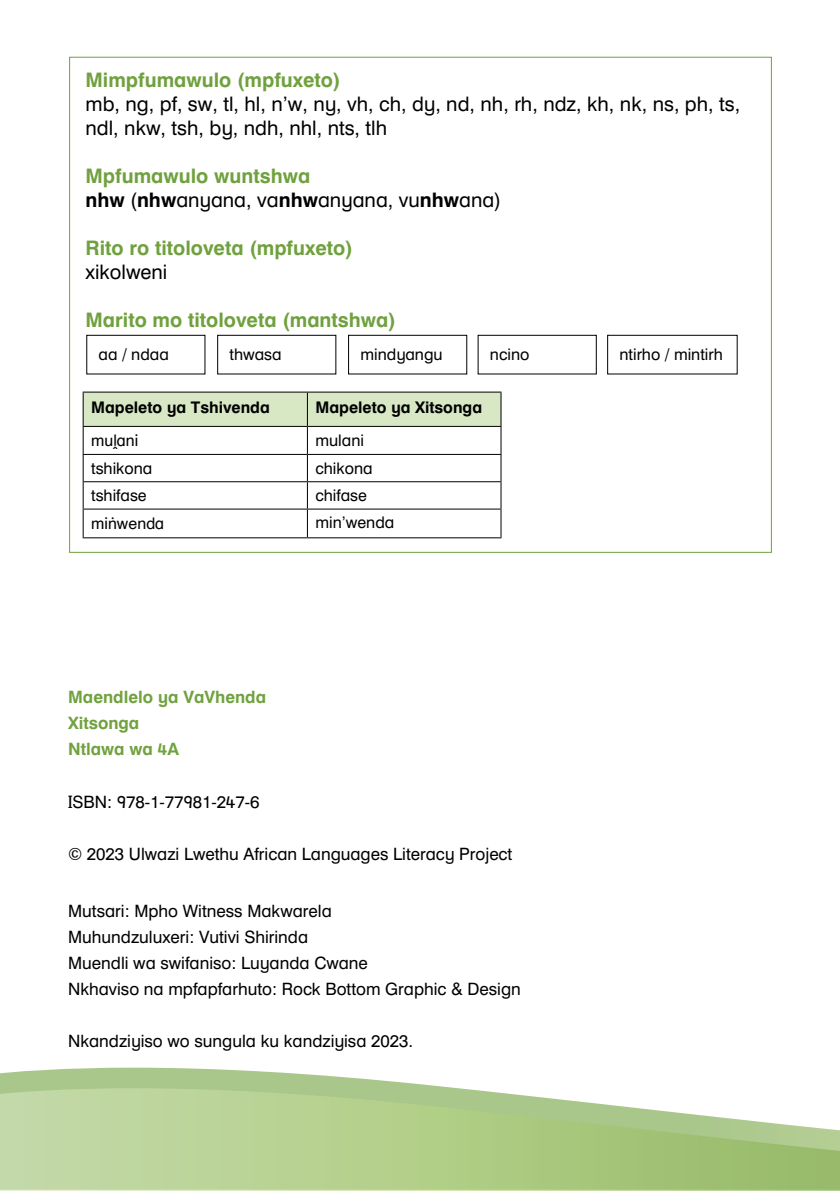
<style>
.page{position:relative;width:840px;height:1191px;background:#fff}
.page>*{position:absolute;margin:0;border:0;box-sizing:border-box;transform-origin:0 0}
.t1{font:20px/24px "Swis Forall";color:#000}
.t2{font:700 20px "Swis Forall";color:#70a13e}
.t3{font:17px/26px "Swis Forall";color:#000}
.t4{font:700 17px/26px "Swis Forall";color:#71a23f}
.t5{font:16px "Swis Forall";color:#000}
.t6{font:700 16px "Swis Forall";color:#000}
.t7{font:16px "Helvetica School";color:#000}
.s1{font-weight:700;color:#70a13e}
.s2{font-weight:700}
</style>
<div class="page">
<svg style="left:0;top:1067px;width:455px;height:21px"></svg>
<svg style="left:0;top:1088px;width:839px;height:103px;background:#b9d298"></svg>
<hr style="left:83px;top:391px;width:224px;height:1px;background:#000">
<hr style="left:307px;top:391px;width:194px;height:1px;background:#000">
<svg style="left:83px;top:392px;width:418px;height:145px"></svg>
<hr style="left:83px;top:537px;width:224px;height:1px;background:#000">
<hr style="left:307px;top:537px;width:194px;height:1px;background:#000">
<div style="left:86px;top:335px;width:119px;height:39px;border:1px solid #000"></div>
<div style="left:217px;top:335px;width:119px;height:39px;border:1px solid #000"></div>
<div style="left:348px;top:335px;width:119px;height:39px;border:1px solid #000"></div>
<div style="left:477px;top:335px;width:119px;height:39px;border:1px solid #000"></div>
<div style="left:606px;top:335px;width:131px;height:39px;border:1px solid #000"></div>
<p class="t2" style="left:85px;top:67px;width:256px">Mimpfumawulo (mpfuxeto)</p>
<p class="t1" style="left:85px;top:93px;width:656px">mb, ng, pf, sw, tl, hl, n’w, ny, vh, ch, dy, nd, nh, rh, ndz, kh, nk, ns, ph, ts, ndl, nkw, tsh, by, ndh, nhl, nts, tlh</p>
<p class="t1" style="left:85px;top:165px;width:417px"><span class="s1">Mpfumawulo wuntshwa<br></span><span class="s2">nhw</span> (<span class="s2">nhw</span>anyana, va<span class="s2">nhw</span>anyana, vu<span class="s2">nhw</span>ana)</p>
<p class="t2" style="left:85px;top:235px;width:268px">Rito ro titoloveta (mpfuxeto)</p>
<p class="t1" style="left:85px;top:261px;width:83px">xikolweni</p>
<p class="t2" style="left:85px;top:307px;width:312px">Marito mo titoloveta (mantshwa)</p>
<p class="t5" style="left:99px;top:345px;width:72px">aa / ndaa</p>
<p class="t5" style="left:229px;top:345px;width:54px">thwasa</p>
<p class="t5" style="left:360px;top:345px;width:84px">mindyangu</p>
<p class="t5" style="left:489px;top:345px;width:41px">ncino</p>
<p class="t5" style="left:619px;top:345px;width:105px">ntirho / mintirh</p>
<p class="t6" style="left:91px;top:397px;width:180px">Mapeleto ya Tshivenda</p>
<p class="t6" style="left:315px;top:397px;width:168px">Mapeleto ya Xitsonga</p>
<p class="t7" style="left:91px;top:428px;width:57px">muḽani</p>
<p class="t5" style="left:315px;top:430px;width:50px">mulani</p>
<p class="t5" style="left:91px;top:458px;width:63px">tshikona</p>
<p class="t5" style="left:315px;top:458px;width:59px">chikona</p>
<p class="t5" style="left:91px;top:486px;width:57px">tshifase</p>
<p class="t5" style="left:315px;top:486px;width:53px">chifase</p>
<p class="t7" style="left:91px;top:511px;width:74px">miṅwenda</p>
<p class="t5" style="left:315px;top:513px;width:80px">min’wenda</p>
<p class="t4" style="left:68px;top:684px;width:199px">Maendlelo ya VaVhenda<br>Xitsonga<br>Ntlawa wa 4A</p>
<p class="t3" style="left:68px;top:789px;width:193px">ISBN: 978-1-77981-247-6</p>
<p class="t3" style="left:68px;top:841px;width:445px">© 2023 Ulwazi Lwethu African Languages Literacy Project</p>
<p class="t3" style="left:68px;top:899px;width:454px">Mutsari: Mpho Witness Makwarela<br>Muhundzuluxeri: Vutivi Shirinda<br>Muendli wa swifaniso: Luyanda Cwane<br>Nkhaviso na mpfapfarhuto: Rock Bottom Graphic &amp; Design</p>
<p class="t3" style="left:68px;top:1029px;width:346px">Nkandziyiso wo sungula ku kandziyisa 2023.</p>
</div>
